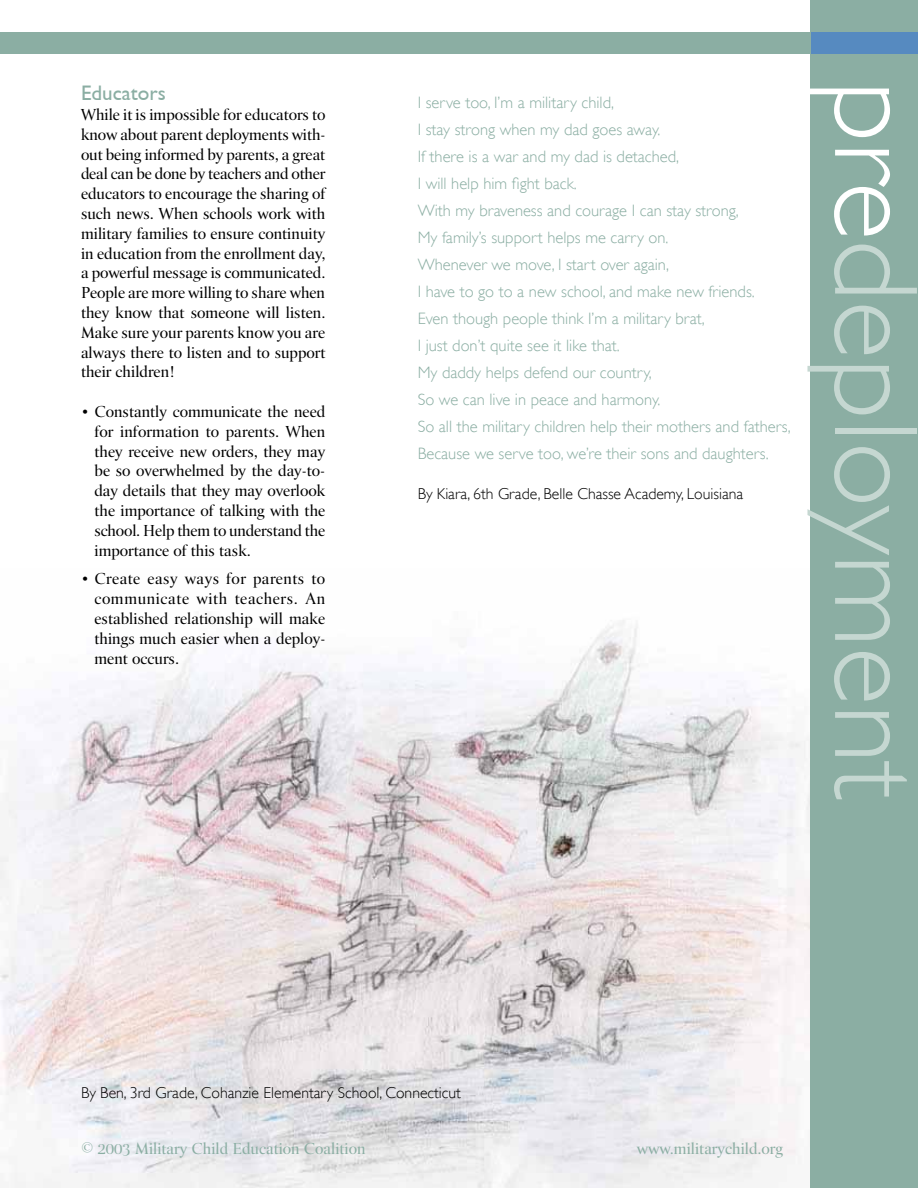
<style>
.page{position:relative;width:918px;height:1188px;background:#fff}
.page>*{position:absolute;margin:0;border:0;box-sizing:border-box;transform-origin:0 0}
.t1{font:300 120px "Gill Sans";color:#c5d7d1}
.t2{font:21px "Gentle Sans";color:#8baea3}
.t3{font:16.5px/19.8px "Promemoria";color:#000;text-align:justify}
.t4{font:300 16.5px/27px "Gill Sans";color:#8baea3}
.t5{font:16.5px "Promemoria";color:#8baea3}
.t6{font:300 15.75px "Gill Sans";color:#000}
.s1{color:#fff}
</style>
<div class="page">
<img style="left:1px;top:620px;width:809px;height:568px">
<div style="left:0;top:32px;width:918px;height:21px;background:#8baea3"></div>
<div style="left:810px;top:0;width:108px;height:1188px;background:#8baea3"></div>
<div style="left:812px;top:32px;width:106px;height:22px;background:#568ac0"></div>
<p class="t2" style="left:81px;top:81px;width:86px">Educators</p>
<p class="t3" style="left:81px;top:104px;width:246px">While it is impossible for educators to know about parent deployments with&shy;out being informed by parents, a great deal can be done by teachers and other educators to encourage the sharing of such news. When schools work with military families to ensure continuity in education from the enrollment day, a powerful message is communicated.<br>People are more willing to share when they know that someone will listen.<br>Make sure your parents know you are always there to listen and to support their children!</p>
<p class="t3" style="left:94px;top:401px;width:232px;text-indent:-13px">• Constantly communicate the need for information to parents. When they receive new orders, they may be so overwhelmed by the day-to&shy;day details that they may overlook the importance of talking with the school. Help them to understand the importance of this task.</p>
<p class="t3" style="left:94px;top:569px;width:232px;text-indent:-13px">• Create easy ways for parents to communicate with teachers. An established relationship will make things much easier when a deploy&shy;ment occurs.</p>
<p class="t4" style="left:418px;top:89px;width:374px">I serve too, I’m a military child,<br>I stay strong when my dad goes away.<br>If there is a war and my dad is detached,<br>I will help him fight back.<br>With my braveness and courage I can stay strong,<br>My family’s support helps me carry on.<br>Whenever we move, I start over again,<br>I have to go to a new school, and make new friends.<br>Even though people think I’m a military brat,<br>I just don’t quite see it like that.<br>My daddy helps defend our country,<br>So we can live in peace and harmony.<br>So all the military children help their mothers and fathers, Because we serve too, we’re their sons and daughters.</p>
<p class="t6" style="left:418px;top:484px;width:327px">By Kiara, 6th Grade, Belle Chasse Academy, Louisiana</p>
<h1 class="t1" style="left:944px;top:81px;width:722px;rotate:90deg"><span class="s1">pre</span>deployment</h1>
<p class="t6" style="left:81px;top:1084px;width:381px">By Ben, 3rd Grade, Cohanzie Elementary School, Connecticut</p>
<p class="t5" style="left:81px;top:1139px;width:286px">© 2003 Military Child Education Coalition</p>
<p class="t5" style="left:637px;top:1139px;width:148px">www.militarychild.org</p>
</div>
